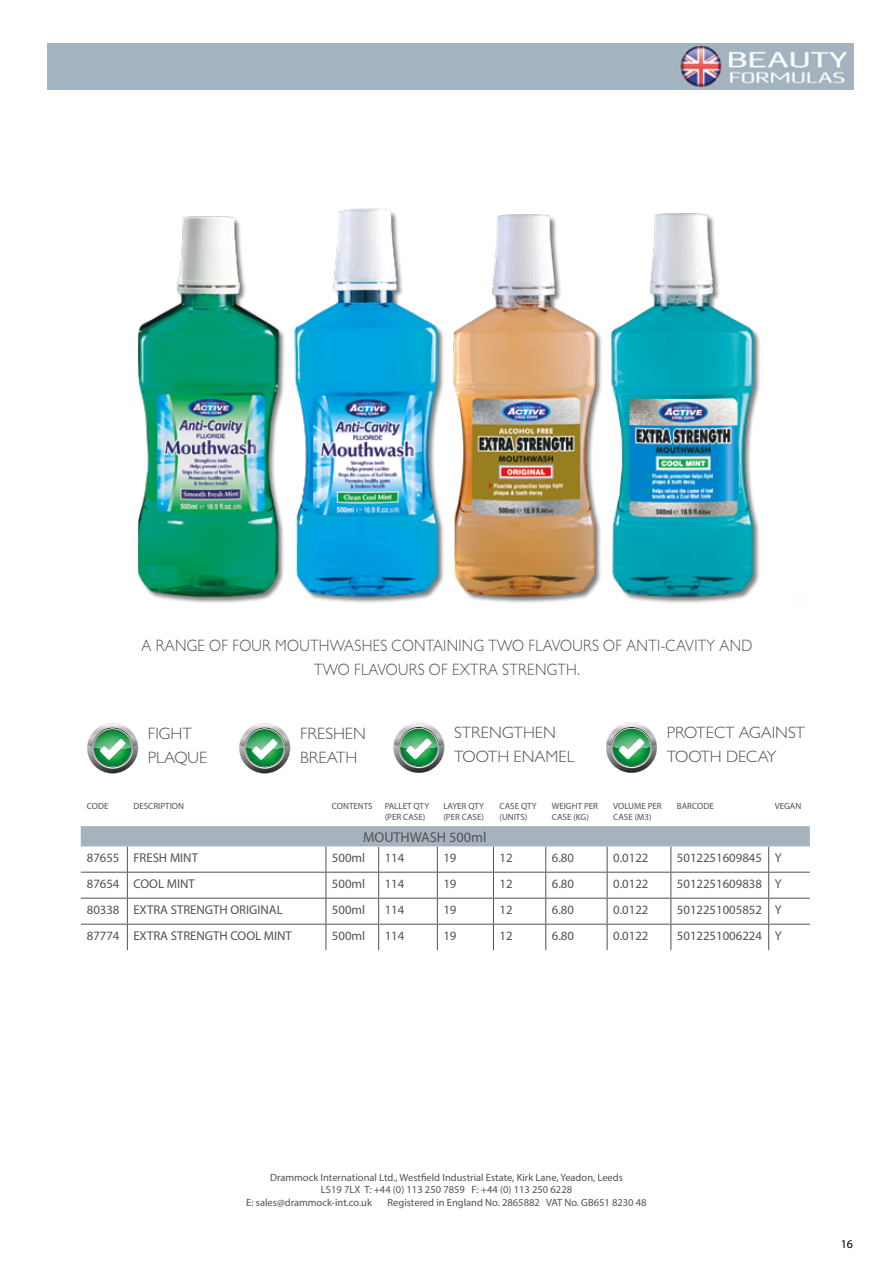
<style>
.page{position:relative;width:893px;height:1263px;background:#fff}
.page>*{position:absolute;margin:0;border:0;box-sizing:border-box;transform-origin:0 0}
.t1{font:300 16.5px/24px "Gill Sans";letter-spacing:.02em;color:#525252;text-align:center;scale:.9 1}
.t2{font:300 16.5px/24px "Gill Sans";color:#525252}
.t3{font:14.25px "Myriad Pro";color:#525252}
.t4{font:12.75px "Myriad Pro";color:#525252}
.t5{font:12px "Myriad Pro";color:#000}
.t6{font:10.5px "Myriad Pro";color:#525252}
.t7{font:9px/10.8px "Myriad Pro";color:#525252}
</style>
<div class="page">
<img style="left:137px;top:208px;width:623px;height:395px">
<div style="left:48px;top:43px;width:806px;height:47px;background:#a3b3bf"></div>
<img style="left:680px;top:45px;width:167px;height:42px">
<svg style="left:87px;top:723px;width:51px;height:50px"></svg>
<svg style="left:239px;top:723px;width:51px;height:50px"></svg>
<svg style="left:393px;top:722px;width:51px;height:51px"></svg>
<svg style="left:606px;top:722px;width:51px;height:51px"></svg>
<svg style="left:81px;top:826px;width:729px;height:124px"></svg>
<p class="t1" style="left:142px;top:633px;width:680px">A RANGE OF FOUR MOUTHWASHES CONTAINING TWO FLAVOURS OF ANTI-CAVITY AND<br>TWO FLAVOURS OF EXTRA STRENGTH.</p>
<p class="t2" style="left:148px;top:721px;width:61px">FIGHT<br>PLAQUE</p>
<p class="t2" style="left:300px;top:721px;width:67px">FRESHEN<br>BREATH</p>
<p class="t2" style="left:454px;top:720px;width:122px">STRENGTHEN<br>TOOTH ENAMEL</p>
<p class="t2" style="left:667px;top:720px;width:140px">PROTECT AGAINST<br>TOOTH DECAY</p>
<p class="t7" style="left:87px;top:801px;width:23px">CODE</p>
<p class="t7" style="left:133px;top:801px;width:52px">DESCRIPTION</p>
<p class="t7" style="left:332px;top:801px;width:42px">CONTENTS</p>
<p class="t7" style="left:385px;top:801px;width:46px">PALLET QTY (PER CASE)</p>
<p class="t7" style="left:443px;top:801px;width:42px">LAYER QTY (PER CASE)</p>
<p class="t7" style="left:499px;top:801px;width:39px">CASE QTY (UNITS)</p>
<p class="t7" style="left:552px;top:801px;width:48px">WEIGHT PER<br>CASE (KG)</p>
<p class="t7" style="left:613px;top:801px;width:50px">VOLUME PER<br>CASE (M3)</p>
<p class="t7" style="left:677px;top:801px;width:38px">BARCODE</p>
<p class="t7" style="left:775px;top:801px;width:28px">VEGAN</p>
<p class="t3" style="left:363px;top:828px;width:125px">MOUTHWASH 500ml</p>
<p class="t4" style="left:87px;top:850px;width:113px">87655 FRESH MINT</p>
<p class="t4" style="left:332px;top:850px;width:35px">500ml</p>
<p class="t4" style="left:385px;top:850px;width:21px">114</p>
<p class="t4" style="left:443px;top:850px;width:15px">19</p>
<p class="t4" style="left:499px;top:850px;width:15px">12</p>
<p class="t4" style="left:552px;top:850px;width:24px">6.80</p>
<p class="t4" style="left:613px;top:850px;width:37px">0.0122</p>
<p class="t4" style="left:677px;top:850px;width:106px">5012251609845 Y</p>
<p class="t4" style="left:87px;top:875px;width:110px">87654 COOL MINT</p>
<p class="t4" style="left:332px;top:875px;width:35px">500ml</p>
<p class="t4" style="left:385px;top:875px;width:21px">114</p>
<p class="t4" style="left:443px;top:875px;width:15px">19</p>
<p class="t4" style="left:499px;top:875px;width:15px">12</p>
<p class="t4" style="left:552px;top:875px;width:24px">6.80</p>
<p class="t4" style="left:613px;top:875px;width:37px">0.0122</p>
<p class="t4" style="left:677px;top:875px;width:106px">5012251609838 Y</p>
<p class="t4" style="left:87px;top:901px;width:197px">80338 EXTRA STRENGTH ORIGINAL</p>
<p class="t4" style="left:332px;top:901px;width:35px">500ml</p>
<p class="t4" style="left:385px;top:901px;width:21px">114</p>
<p class="t4" style="left:443px;top:901px;width:15px">19</p>
<p class="t4" style="left:499px;top:901px;width:15px">12</p>
<p class="t4" style="left:552px;top:901px;width:24px">6.80</p>
<p class="t4" style="left:613px;top:901px;width:37px">0.0122</p>
<p class="t4" style="left:677px;top:901px;width:106px">5012251005852 Y</p>
<p class="t4" style="left:87px;top:927px;width:207px">87774 EXTRA STRENGTH COOL MINT</p>
<p class="t4" style="left:332px;top:927px;width:35px">500ml</p>
<p class="t4" style="left:385px;top:927px;width:21px">114</p>
<p class="t4" style="left:443px;top:927px;width:15px">19</p>
<p class="t4" style="left:499px;top:927px;width:15px">12</p>
<p class="t4" style="left:552px;top:927px;width:24px">6.80</p>
<p class="t4" style="left:613px;top:927px;width:37px">0.0122</p>
<p class="t4" style="left:677px;top:927px;width:106px">5012251006224 Y</p>
<p class="t6" style="left:270px;top:1171px;width:354px">Drammock International Ltd., Westfield Industrial Estate, Kirk Lane, Yeadon, Leeds</p>
<p class="t6" style="left:321px;top:1183px;width:253px">LS19 7LX T: +44 (0) 113 250 7859 F: +44 (0) 113 250 6228</p>
<p class="t6" style="left:246px;top:1196px;width:127px">E: sales@drammock-int.co.uk</p>
<p class="t6" style="left:388px;top:1196px;width:261px">Registered in England No. 2865882 VAT No. GB651 8230 48</p>
<p class="t5" style="left:841px;top:1236px;width:14px">16</p>
</div>
